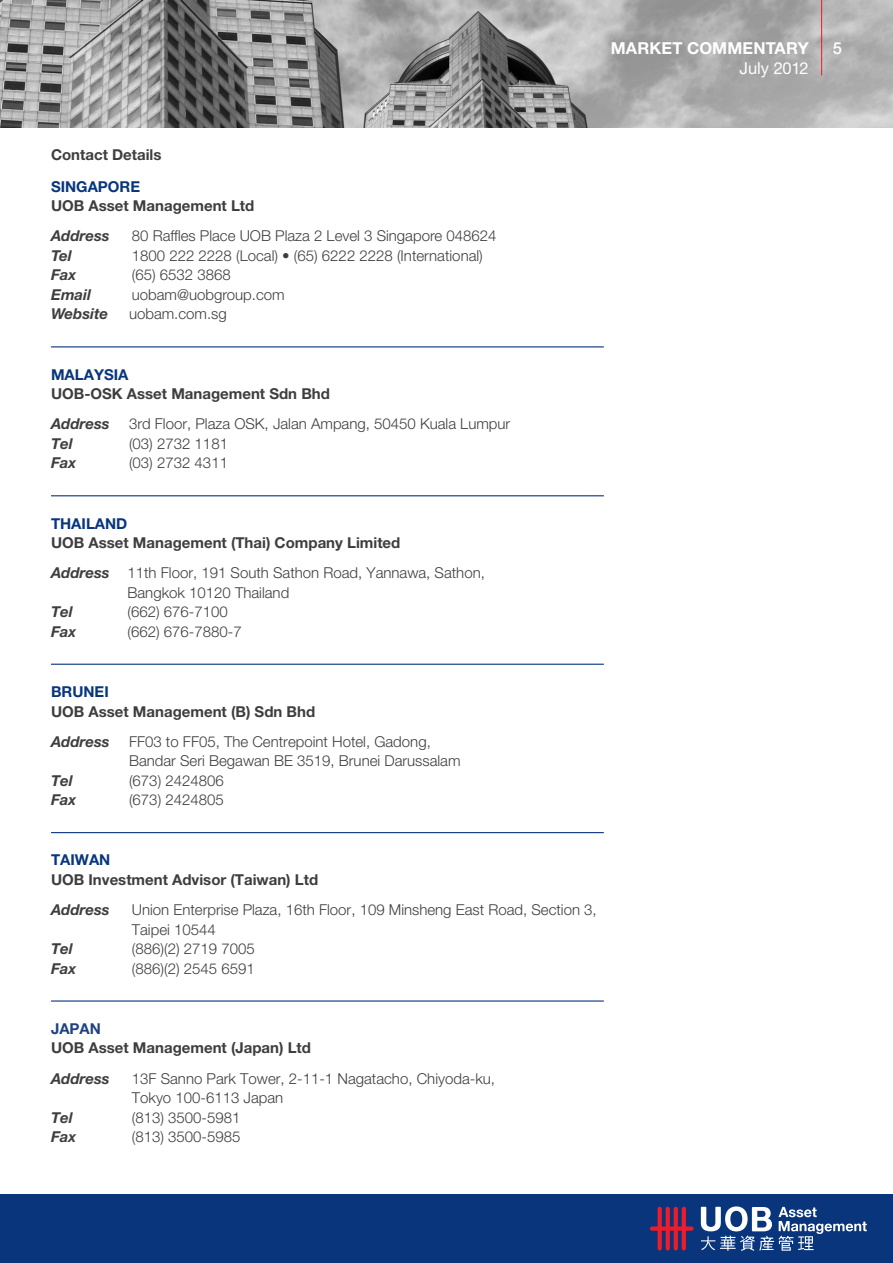
<style>
.page{position:relative;width:893px;height:1263px;background:#fff}
.page>*{position:absolute;margin:0;border:0;box-sizing:border-box;transform-origin:0 0}
.t1{font:700 16.5px "Helvetica Neue LT Std";letter-spacing:.01em;color:#fff}
.t2{font:16.5px "Helvetica Neue LT Std";letter-spacing:-.01em;color:#fff}
.t3{font:500 16.5px "Helvetica Neue LT Std";color:#fff}
.t4{font:300 15px/19.5px "Helvetica Neue LT Std";color:#3e3e3f}
.t5{font:700 15px "Helvetica Neue LT Std";color:#3e3e3f}
.t6{font:italic 700 15px "Helvetica Neue LT Std";color:#3e3e3f}
.t7{font:700 15px "Helvetica Neue LT Std";color:#08357c}
.t8{font:700 15px "Helvetica Neue LT Std";color:#1f4284}
.s1{font-weight:700;font-style:italic}
</style>
<div class="page">
<img style="left:0;top:0;width:893px;height:128px">
<hr style="left:821px;top:0;width:1px;height:75px;background:#ee1b2a">
<div style="left:0;top:1194px;width:893px;height:69px;background:#08357c"></div>
<svg style="left:650px;top:1207px;width:44px;height:43px"></svg>
<svg style="left:701px;top:1206px;width:166px;height:45px"></svg>
<hr style="left:51px;top:346px;width:553px;height:1px;background:#08357c">
<hr style="left:51px;top:495px;width:553px;height:1px;background:#08357c">
<hr style="left:51px;top:664px;width:553px;height:1px;background:#08357c">
<hr style="left:51px;top:832px;width:553px;height:1px;background:#08357c">
<hr style="left:51px;top:1000px;width:553px;height:1px;background:#08357c">
<p class="t1" style="left:611px;top:38px;width:199px">MARKET COMMENTARY</p>
<p class="t3" style="left:833px;top:39px;width:11px">5</p>
<p class="t2" style="left:739px;top:58px;width:71px">July 2012</p>
<p class="t5" style="left:51px;top:145px;width:112px">Contact Details</p>
<p class="t7" style="left:51px;top:177px;width:91px">SINGAPORE</p>
<p class="t5" style="left:51px;top:197px;width:205px">UOB Asset Management Ltd</p>
<p class="t6" style="left:51px;top:227px;width:60px">Address</p>
<p class="t4" style="left:132px;top:226px;width:366px">80 Raffles Place UOB Plaza 2 Level 3 Singapore 048624</p>
<p class="t6" style="left:51px;top:246px;width:22px">Tel</p>
<p class="t4" style="left:132px;top:246px;width:353px">1800 222 2228 (Local) • (65) 6222 2228 (International)</p>
<p class="t6" style="left:51px;top:266px;width:27px">Fax</p>
<p class="t4" style="left:132px;top:265px;width:100px">(65) 6532 3868</p>
<p class="t6" style="left:51px;top:285px;width:41px">Email</p>
<p class="t4" style="left:132px;top:285px;width:154px">uobam@uobgroup.com</p>
<p class="t6" style="left:51px;top:305px;width:59px">Website</p>
<p class="t4" style="left:129px;top:304px;width:99px">uobam.com.sg</p>
<p class="t7" style="left:51px;top:365px;width:79px">MALAYSIA</p>
<p class="t5" style="left:51px;top:385px;width:280px">UOB-OSK Asset Management Sdn Bhd</p>
<p class="t6" style="left:51px;top:415px;width:60px">Address</p>
<p class="t4" style="left:129px;top:414px;width:383px">3rd Floor, Plaza OSK, Jalan Ampang, 50450 Kuala Lumpur</p>
<p class="t6" style="left:51px;top:434px;width:23px">Tel</p>
<p class="t4" style="left:129px;top:433px;width:100px">(03) 2732 1181</p>
<p class="t6" style="left:51px;top:454px;width:27px">Fax</p>
<p class="t4" style="left:129px;top:453px;width:100px">(03) 2732 4311</p>
<p class="t7" style="left:51px;top:514px;width:78px">THAILAND</p>
<p class="t5" style="left:51px;top:533px;width:351px">UOB Asset Management (Thai) Company Limited</p>
<p class="t4" style="left:128px;top:563px;width:359px;text-indent:-76px"><span class="s1">Address</span> 11th Floor, 191 South Sathon Road, Yannawa, Sathon,<br>Bangkok 10120 Thailand</p>
<p class="t6" style="left:51px;top:603px;width:23px">Tel</p>
<p class="t4" style="left:128px;top:602px;width:102px">(662) 676-7100</p>
<p class="t6" style="left:51px;top:622px;width:27px">Fax</p>
<p class="t4" style="left:128px;top:621px;width:116px">(662) 676-7880-7</p>
<p class="t7" style="left:51px;top:682px;width:59px">BRUNEI</p>
<p class="t5" style="left:51px;top:702px;width:266px">UOB Asset Management (B) Sdn Bhd</p>
<p class="t6" style="left:51px;top:732px;width:60px">Address</p>
<p class="t4" style="left:129px;top:731px;width:333px">FF03 to FF05, The Centrepoint Hotel, Gadong,<br>Bandar Seri Begawan BE 3519, Brunei Darussalam</p>
<p class="t6" style="left:51px;top:771px;width:23px">Tel</p>
<p class="t4" style="left:129px;top:770px;width:96px">(673) 2424806</p>
<p class="t6" style="left:51px;top:790px;width:27px">Fax</p>
<p class="t4" style="left:129px;top:790px;width:96px">(673) 2424805</p>
<p class="t7" style="left:51px;top:851px;width:61px">TAIWAN</p>
<p class="t5" style="left:51px;top:870px;width:269px">UOB Investment Advisor (Taiwan) Ltd</p>
<p class="t6" style="left:51px;top:900px;width:60px">Address</p>
<p class="t4" style="left:132px;top:900px;width:466px">Union Enterprise Plaza, 16th Floor, 109 Minsheng East Road, Section 3,<br>Taipei 10544</p>
<p class="t6" style="left:51px;top:939px;width:23px">Tel</p>
<p class="t4" style="left:132px;top:939px;width:124px">(886)(2) 2719 7005</p>
<p class="t6" style="left:51px;top:959px;width:27px">Fax</p>
<p class="t4" style="left:132px;top:958px;width:124px">(886)(2) 2545 6591</p>
<p class="t8" style="left:51px;top:1019px;width:52px">JAPAN</p>
<p class="t5" style="left:51px;top:1039px;width:262px">UOB Asset Management (Japan) Ltd</p>
<p class="t6" style="left:51px;top:1069px;width:60px">Address</p>
<p class="t4" style="left:132px;top:1068px;width:365px">13F Sanno Park Tower, 2-11-1 Nagatacho, Chiyoda-ku,<br>Tokyo 100-6113 Japan</p>
<p class="t6" style="left:51px;top:1108px;width:23px">Tel</p>
<p class="t4" style="left:132px;top:1107px;width:110px">(813) 3500-5981</p>
<p class="t6" style="left:51px;top:1127px;width:27px">Fax</p>
<p class="t4" style="left:132px;top:1126px;width:110px">(813) 3500-5985</p>
</div>
